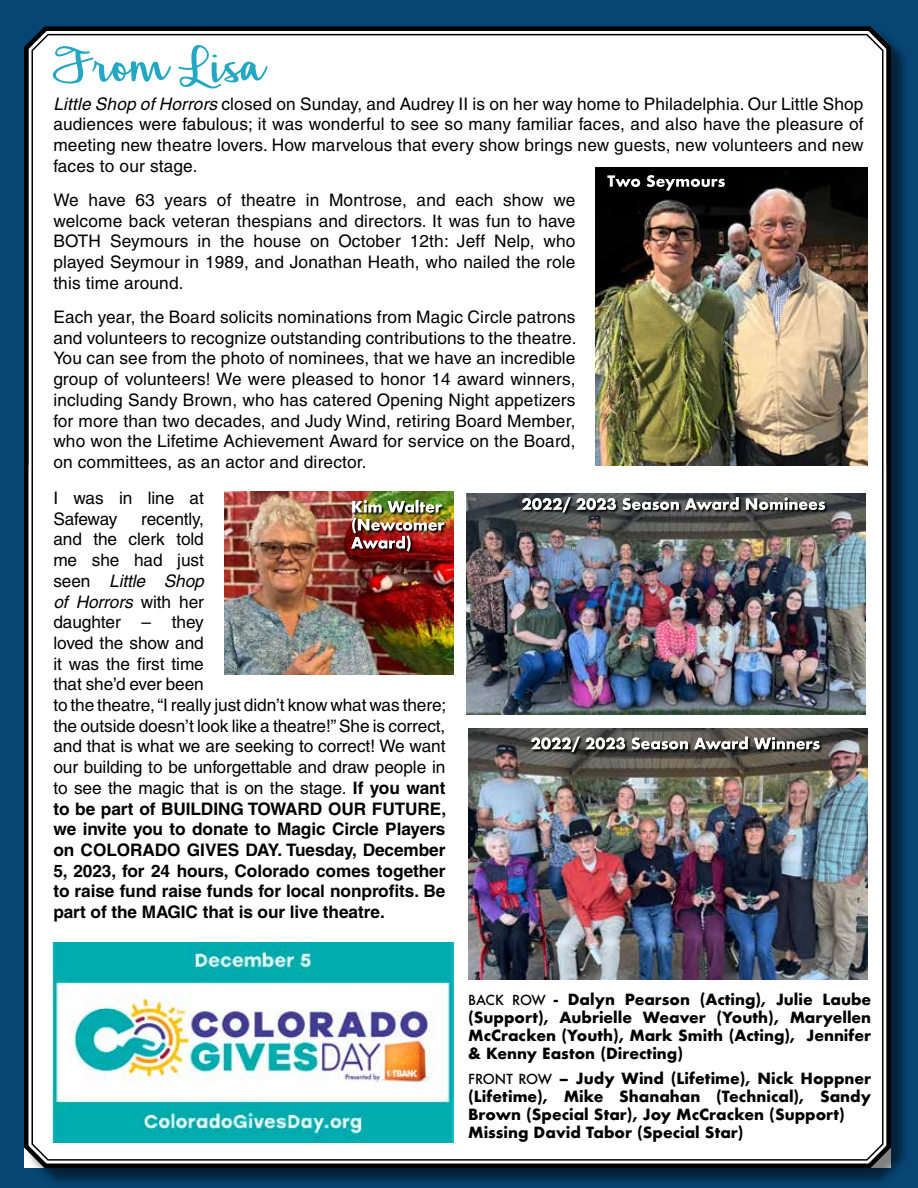
<style>
.page{position:relative;width:918px;height:1188px;background:#074574}
.page>*{position:absolute;margin:0;border:0;box-sizing:border-box;transform-origin:0 0}
.t1{font:80.1px "Hickory Jack";color:#24a7c2}
.t2{font:17.25px/20.7px "Helvetica LT Pro";letter-spacing:-.005em;color:#000;text-align:justify}
.t3{font:700 15px/18px "Futura";color:#000;text-align:justify}
.s1{font-style:italic}
.s2{font-weight:700}
.s3{font-weight:500;font-size:13.5px}
</style>
<div class="page">
<div style="left:26px;top:29px;width:884px;height:1158px;background:#000;opacity:.5"></div>
<div style="left:24px;top:26px;width:871px;height:1146px;background:#fff"></div>
<img style="left:468px;top:728px;width:399px;height:252px">
<img style="left:596px;top:168px;width:271px;height:297px">
<img style="left:467px;top:493px;width:399px;height:222px">
<img style="left:224px;top:492px;width:230px;height:183px">
<svg style="left:607px;top:175px;width:118px;height:16px;background:#4a4a4a"></svg>
<img style="left:53px;top:942px;width:401px;height:201px">
<div style="left:351px;top:497px;width:478px;height:258px;background:#000;opacity:.75"></div>
<svg style="left:531px;top:737px;width:289px;height:15px;background:#81807e"></svg>
<svg style="left:522px;top:497px;width:303px;height:15px;background:#808181"></svg>
<img style="left:351px;top:500px;width:93px;height:51px">
<h1 class="t1" style="left:53px;top:26px;width:213px">From Lisa</h1>
<p class="t2" style="left:53px;top:93px;width:812px"><span class="s1">Little Shop of Horrors</span> closed on Sunday, and Audrey II is on her way home to Philadelphia. Our Little Shop audiences were fabulous; it was wonderful to see so many familiar faces, and also have the pleasure of meeting new theatre lovers. How marvelous that every show brings new guests, new volunteers and new faces to our stage.</p>
<p class="t2" style="left:53px;top:190px;width:524px">We have 63 years of theatre in Montrose, and each show we welcome back veteran thespians and directors. It was fun to have BOTH Seymours in the house on October 12th: Jeff Nelp, who played Seymour in 1989, and Jonathan Heath, who nailed the role this time around.</p>
<p class="t2" style="left:53px;top:307px;width:525px">Each year, the Board solicits nominations from Magic Circle patrons and volunteers to recognize outstanding contributions to the theatre.<br>You can see from the photo of nominees, that we have an incredible group of volunteers! We were pleased to honor 14 award winners, including Sandy Brown, who has catered Opening Night appetizers for more than two decades, and Judy Wind, retiring Board Member, who won the Lifetime Achievement Award for service on the Board, on committees, as an actor and director.</p>
<p class="t2" style="left:53px;top:488px;width:152px">I was in line at<br>Safeway</p>
<p class="t2" style="left:53px;top:508px;width:394px;text-align:left;text-indent:88px">recently,<br>and the clerk told<br>me she had just<br>seen <span class="s1">Little Shop<br>of Horrors</span> with her<br>daughter – they<br>loved the show and<br>it was the first time<br>that she’d ever been<br>to the theatre, “I really just didn’t know what was there; the outside doesn’t look like a theatre!” She is correct, and that is what we are seeking to correct! We want our building to be unforgettable and draw people in to see the magic that is on the stage. <span class="s2">If you want to be part of BUILDING TOWARD OUR FUTURE, we invite you to donate to Magic Circle Players on COLORADO GIVES DAY. Tuesday, December 5, 2023, for 24 hours, Colorado comes together to raise fund raise funds for local nonprofits. Be part of the MAGIC that is our live theatre.</span></p>
<p class="t3" style="left:468px;top:991px;width:405px"><span class="s3">BACK ROW</span> - Dalyn Pearson (Acting), Julie Laube (Support), Aubrielle Weaver (Youth), Maryellen McCracken (Youth), Mark Smith (Acting), Jennifer &amp; Kenny Easton (Directing)</p>
<p class="t3" style="left:468px;top:1070px;width:405px;text-align:left"><span class="s3">FRONT ROW</span> – Judy Wind (Lifetime), Nick Hoppner (Lifetime), Mike Shanahan (Technical), Sandy Brown (Special Star), Joy McCracken (Support)<br>Missing David Tabor (Special Star)</p>
</div>
